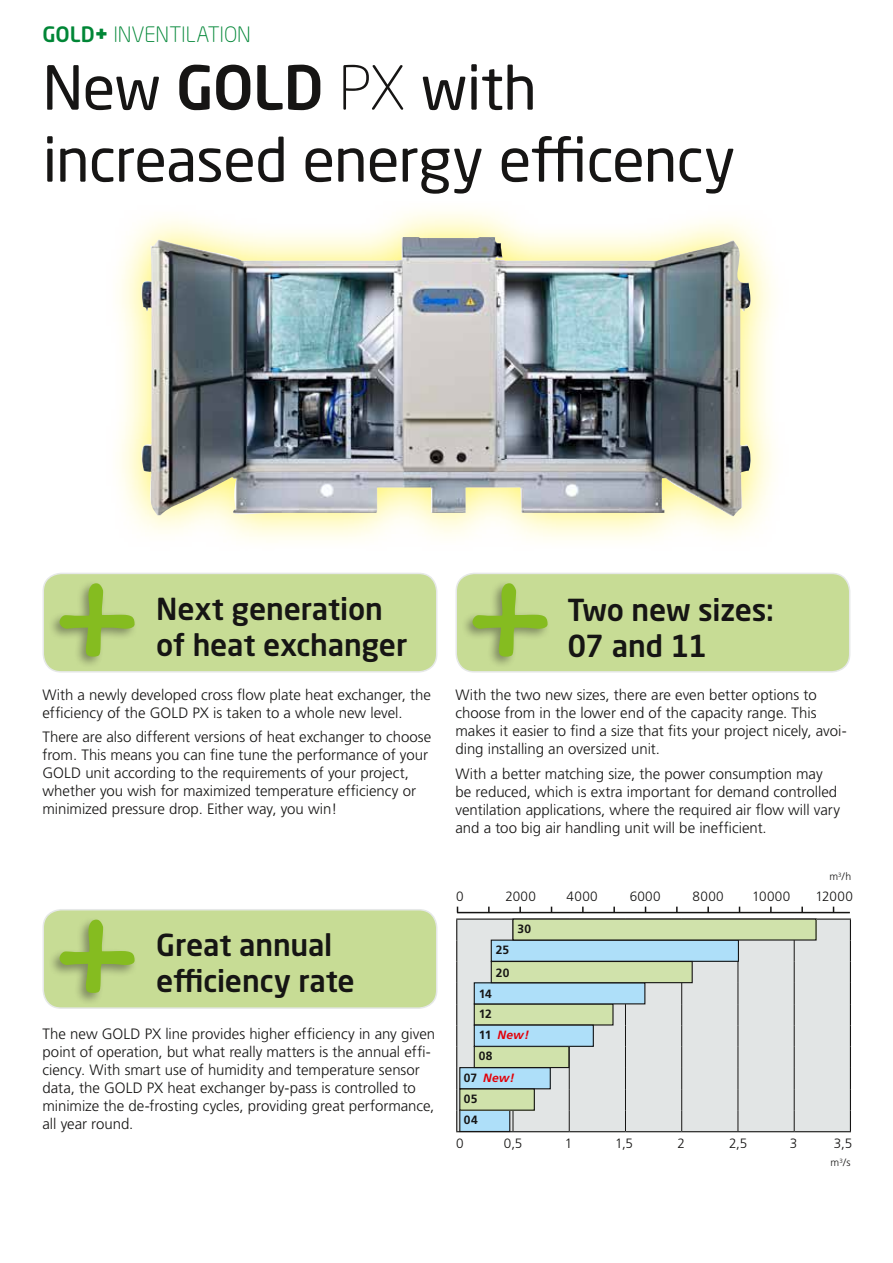
<style>
.page{position:relative;width:893px;height:1263px;background:#fff}
.page>*{position:absolute;margin:0;border:0;box-sizing:border-box;transform-origin:0 0}
.t1{font:60px/72px "Neo Sans Std";letter-spacing:-.015em;color:#161514}
.t2{font:500 30px/36px "Neo Sans Std";letter-spacing:-.005em;color:#161514}
.t3{font:300 21px "Neo Sans Std";letter-spacing:-.005em;color:#008636}
.t4{font:300 15px/18px "Frutiger";letter-spacing:-.005em;color:#161514}
.t5{font:300 13.5px "Frutiger";letter-spacing:.03em;color:#161514}
.t6{font:700 12px/20.9px "Frutiger";letter-spacing:.015em;color:#161514;text-align:justify}
.t7{font:italic 700 12px "Frutiger";letter-spacing:.015em;color:#e30008}
.t8{font:300 10.5px "Frutiger";color:#161514}
.s1{font-weight:500}
.s2{font-weight:900}
.s3{font-weight:300}
</style>
<div class="page">
<div style="left:43px;top:910px;width:394px;height:98px;background:#c7dc95;border-radius:18px"></div>
<div style="left:43px;top:909px;width:394px;height:100px;border:2px solid #e2e5e5;border-radius:18px"></div>
<div style="left:47px;top:916px;width:91px;height:89px;background:#161514;opacity:.4"></div>
<svg style="left:60px;top:919px;width:75px;height:74px"></svg>
<div style="left:456px;top:573px;width:394px;height:99px;background:#c7dc95;border-radius:18px"></div>
<div style="left:455px;top:573px;width:395px;height:100px;border:2px solid #e2e5e5;border-radius:18px"></div>
<div style="left:460px;top:580px;width:91px;height:89px;background:#161514;opacity:.4"></div>
<svg style="left:472px;top:583px;width:76px;height:74px"></svg>
<div style="left:103px;top:198px;width:685px;height:355px;background:#ffed00;opacity:.65"></div>
<img style="left:136px;top:237px;width:619px;height:286px">
<div style="left:43px;top:573px;width:394px;height:99px;background:#c7dc95;border-radius:18px"></div>
<div style="left:43px;top:573px;width:394px;height:100px;border:2px solid #e2e5e5;border-radius:18px"></div>
<div style="left:47px;top:580px;width:91px;height:89px;background:#161514;opacity:.4"></div>
<svg style="left:60px;top:583px;width:75px;height:74px"></svg>
<div style="left:457px;top:920px;width:393px;height:211px;background:#e2e5e5"></div>
<hr style="left:456px;top:918px;width:57px;height:2px;background:#161514">
<hr style="left:794px;top:918px;width:57px;height:2px;background:#161514">
<svg style="left:850px;top:920px;width:1px;height:211px"></svg>
<hr style="left:456px;top:1131px;width:57px;height:1px;background:#161514">
<hr style="left:513px;top:1131px;width:56px;height:1px;background:#161514">
<hr style="left:569px;top:1131px;width:56px;height:1px;background:#161514">
<hr style="left:625px;top:1131px;width:57px;height:1px;background:#161514">
<hr style="left:682px;top:1131px;width:56px;height:1px;background:#161514">
<hr style="left:738px;top:1131px;width:56px;height:1px;background:#161514">
<hr style="left:794px;top:1131px;width:57px;height:1px;background:#161514">
<svg style="left:456px;top:920px;width:1px;height:211px"></svg>
<svg style="left:513px;top:1111px;width:1px;height:20px"></svg>
<svg style="left:569px;top:1047px;width:1px;height:84px"></svg>
<svg style="left:625px;top:1004px;width:1px;height:127px"></svg>
<svg style="left:681px;top:983px;width:1px;height:148px"></svg>
<svg style="left:738px;top:962px;width:1px;height:169px"></svg>
<svg style="left:794px;top:940px;width:1px;height:191px"></svg>
<div style="left:460px;top:1110px;width:50px;height:21px;background:#aedff9"></div>
<div style="left:459px;top:1110px;width:51px;height:22px;border:1px solid #161514"></div>
<div style="left:460px;top:1068px;width:90px;height:21px;background:#aedff9"></div>
<div style="left:459px;top:1067px;width:92px;height:22px;border:1px solid #161514"></div>
<div style="left:460px;top:1089px;width:74px;height:21px;background:#d0e2ab"></div>
<div style="left:459px;top:1088px;width:76px;height:23px;border:1px solid #161514"></div>
<div style="left:474px;top:1046px;width:95px;height:21px;background:#d0e2ab"></div>
<div style="left:474px;top:1046px;width:95px;height:22px;border:1px solid #161514"></div>
<div style="left:474px;top:1004px;width:139px;height:21px;background:#d0e2ab"></div>
<div style="left:474px;top:1003px;width:140px;height:22px;border:1px solid #161514"></div>
<div style="left:474px;top:1025px;width:119px;height:21px;background:#aedff9"></div>
<div style="left:474px;top:1024px;width:120px;height:23px;border:1px solid #161514"></div>
<div style="left:474px;top:983px;width:171px;height:21px;background:#aedff9"></div>
<div style="left:491px;top:940px;width:247px;height:21px;background:#aedff9"></div>
<div style="left:491px;top:939px;width:248px;height:23px;border:1px solid #161514"></div>
<div style="left:491px;top:961px;width:201px;height:22px;background:#d0e2ab"></div>
<div style="left:491px;top:961px;width:202px;height:22px;border:1px solid #161514"></div>
<div style="left:513px;top:919px;width:303px;height:21px;background:#d0e2ab"></div>
<hr style="left:457px;top:912px;width:393px;height:1px;background:#161514">
<h3 class="t3" style="left:43px;top:21px;width:210px"><span class="s1">GOLD</span><span class="s2">+</span> INVENTILATION</h3>
<h1 class="t1" style="left:43px;top:51px;width:695px">New <span class="s1">GOLD</span> <span class="s3">PX</span> with increased energy efficency</h1>
<h2 class="t2" style="left:156px;top:590px;width:252px">Next generation of heat exchanger</h2>
<p class="t4" style="left:43px;top:686px;width:390px">With a newly developed cross flow plate heat exchanger, the efficiency of the GOLD PX is taken to a whole new level.</p>
<p class="t4" style="left:43px;top:728px;width:390px">There are also different versions of heat exchanger to choose from. This means you can fine tune the performance of your GOLD unit according to the requirements of your project, whether you wish for maximized temperature efficiency or minimized pressure drop. Either way, you win!</p>
<h2 class="t2" style="left:156px;top:926px;width:200px">Great annual efficiency rate</h2>
<p class="t4" style="left:43px;top:1025px;width:394px">The new GOLD PX line provides higher efficiency in any given point of operation, but what really matters is the annual effi&shy;ciency. With smart use of humidity and temperature sensor data, the GOLD PX heat exchanger by-pass is controlled to minimize the de-frosting cycles, providing great performance, all year round.</p>
<h2 class="t2" style="left:567px;top:591px;width:208px">Two new sizes:<br>07 and 11</h2>
<p class="t4" style="left:455px;top:686px;width:393px">With the two new sizes, there are even better options to choose from in the lower end of the capacity range. This makes it easier to find a size that fits your project nicely, avoi&shy;ding installing an oversized unit.</p>
<p class="t4" style="left:455px;top:764px;width:386px">With a better matching size, the power consumption may be reduced, which is extra important for demand controlled ventilation applications, where the required air flow will vary and a too big air handling unit will be inefficient.</p>
<p class="t8" style="left:829px;top:870px;width:23px">m<sup>3</sup>/h</p>
<p class="t5" style="left:456px;top:889px;width:9px">0</p>
<p class="t5" style="left:505px;top:889px;width:32px">2000</p>
<p class="t5" style="left:567px;top:889px;width:33px">4000</p>
<p class="t5" style="left:630px;top:889px;width:33px">6000</p>
<p class="t5" style="left:693px;top:889px;width:33px">8000</p>
<p class="t5" style="left:752px;top:889px;width:40px">10000</p>
<p class="t5" style="left:816px;top:889px;width:39px">12000</p>
<p class="t6" style="left:517px;top:918px;width:15px">30</p>
<p class="t6" style="left:496px;top:938px;width:15px;line-height:23px">25<br>20</p>
<p class="t6" style="left:479px;top:983px;width:15px">14<br>12<br>11<br>08</p>
<p class="t6" style="left:464px;top:1067px;width:15px">07<br>05<br>04</p>
<p class="t7" style="left:497px;top:1028px;width:33px">New!</p>
<p class="t7" style="left:483px;top:1071px;width:33px">New!</p>
<p class="t5" style="left:456px;top:1136px;width:9px">0</p>
<p class="t5" style="left:504px;top:1136px;width:20px">0,5</p>
<p class="t5" style="left:565px;top:1136px;width:9px">1</p>
<p class="t5" style="left:615px;top:1136px;width:19px">1,5</p>
<p class="t5" style="left:677px;top:1136px;width:9px">2</p>
<p class="t5" style="left:729px;top:1136px;width:20px">2,5</p>
<p class="t5" style="left:790px;top:1136px;width:9px">3</p>
<p class="t5" style="left:834px;top:1136px;width:20px">3,5</p>
<p class="t8" style="left:830px;top:1156px;width:21px">m<sup>3</sup>/s</p>
</div>
